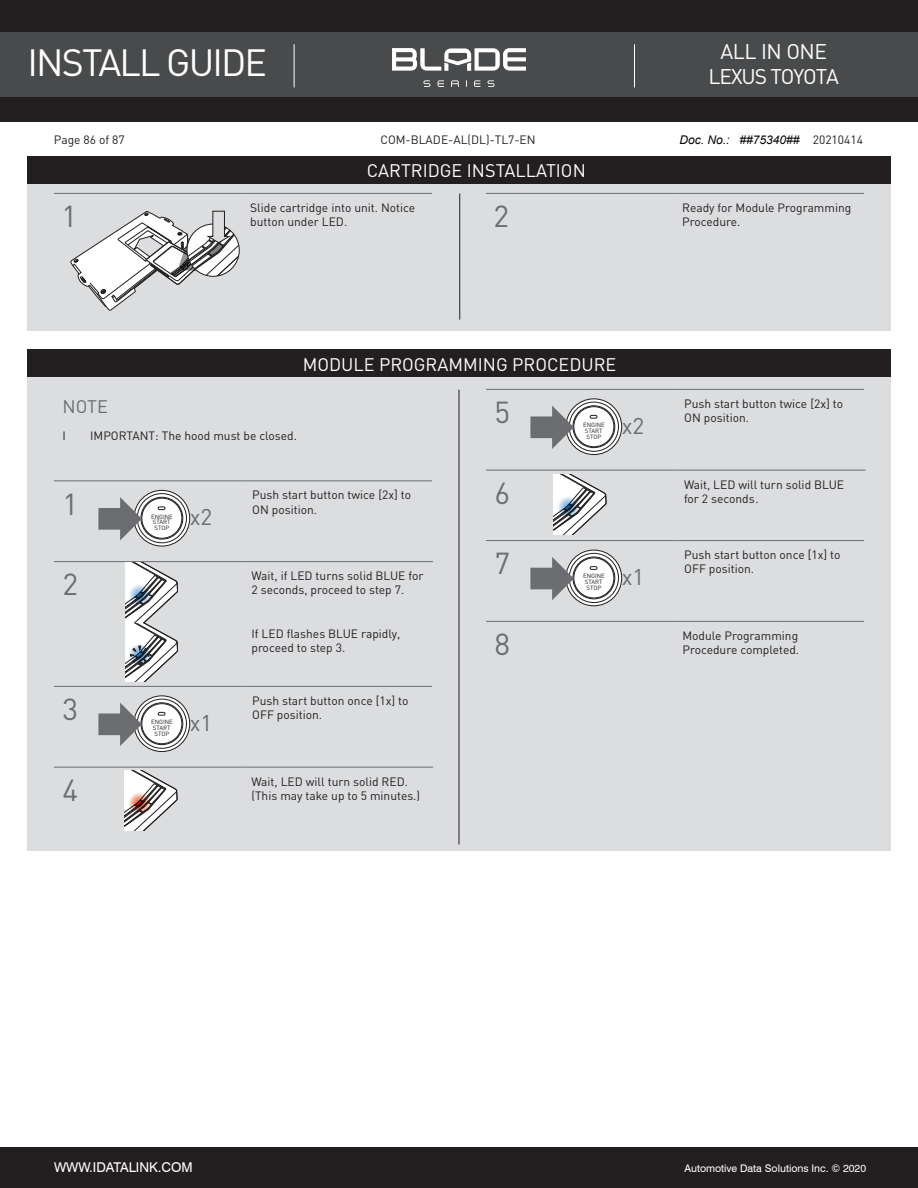
<style>
.page{position:relative;width:918px;height:1188px;background:#fff}
.page>*{position:absolute;margin:0;border:0;box-sizing:border-box;transform-origin:0 0}
.t1{font:37.5px "DIN";letter-spacing:-.05em;color:#fff}
.t2{font:30px "DIN";color:#6c6d70}
.t3{font:22.5px "DIN";color:#6c6d70}
.t4{font:21px "DIN";letter-spacing:-.05em;color:#fff}
.t5{font:18px "DIN";color:#fff}
.t6{font:18px "DIN";color:#6c6d70}
.t7{font:13.5px "Swiss 721 BT";color:#fff}
.t8{font:12px/14.4px "DIN";color:#231f20}
.t9{font:italic 12px "Arial";color:#040503}
.t10{font:10.5px "Swiss 721 BT";color:#fff}
.t11{font:6px/5.8px "DIN";color:#211e1e;text-align:center}
.s1{font-family:"DIN";font-style:normal;color:#231f20}
</style>
<div class="page">
<div style="left:0;top:1147px;width:918px;height:41px;background:#231f20"></div>
<div style="left:0;top:0;width:918px;height:121px;background:#231f20"></div>
<div style="left:0;top:33px;width:918px;height:64px;background:#494a4b"></div>
<hr style="left:294px;top:44px;width:1px;height:43px;background:#fff">
<hr style="left:634px;top:44px;width:1px;height:43px;background:#fff">
<svg style="left:392px;top:48px;width:134px;height:23px"></svg>
<svg style="left:423px;top:80px;width:72px;height:7px"></svg>
<div style="left:27px;top:184px;width:864px;height:147px;background:#dcdddf"></div>
<div style="left:27px;top:156px;width:864px;height:28px;background:#231f20"></div>
<hr style="left:459px;top:194px;width:1px;height:126px;background:#231f20">
<hr style="left:54px;top:193px;width:189px;height:1px;background:#6c6d70">
<hr style="left:243px;top:193px;width:189px;height:1px;background:#6c6d70">
<hr style="left:486px;top:193px;width:189px;height:1px;background:#6c6d70">
<hr style="left:675px;top:193px;width:189px;height:1px;background:#6c6d70">
<svg style="left:70px;top:210px;width:169px;height:101px"></svg>
<div style="left:27px;top:376px;width:864px;height:475px;background:#dcdddf"></div>
<div style="left:27px;top:349px;width:864px;height:28px;background:#231f20"></div>
<hr style="left:459px;top:390px;width:1px;height:455px;background:#231f20">
<hr style="left:486px;top:621px;width:188px;height:1px;background:#6c6d70">
<hr style="left:674px;top:621px;width:190px;height:1px;background:#6c6d70">
<hr style="left:54px;top:480px;width:190px;height:1px;background:#6c6d70">
<hr style="left:244px;top:480px;width:188px;height:1px;background:#6c6d70">
<svg style="left:134px;top:490px;width:56px;height:56px;background:#dfdfdf"></svg>
<div style="left:134px;top:490px;width:56px;height:56px;border:1px solid #211e1e;border-radius:50%"></div>
<div style="left:142px;top:498px;width:40px;height:40px;border:1px solid #211e1e;border-radius:50%"></div>
<div style="left:141px;top:497px;width:42px;height:42px;border:1px solid #211e1e;border-radius:50%"></div>
<div style="left:137px;top:493px;width:50px;height:50px;border:1px solid #211e1e;border-radius:50%"></div>
<svg style="left:158px;top:507px;width:7px;height:3px"></svg>
<hr style="left:486px;top:389px;width:190px;height:1px;background:#6c6d70">
<hr style="left:676px;top:389px;width:188px;height:1px;background:#6c6d70">
<svg style="left:566px;top:399px;width:56px;height:56px;background:#dedddd"></svg>
<div style="left:566px;top:398px;width:56px;height:57px;border:1px solid #211e1e;border-radius:50%"></div>
<div style="left:574px;top:406px;width:40px;height:41px;border:1px solid #211e1e;border-radius:50%"></div>
<div style="left:573px;top:406px;width:42px;height:42px;border:1px solid #211e1e;border-radius:50%"></div>
<div style="left:569px;top:402px;width:50px;height:49px;border:1px solid #211e1e;border-radius:50%"></div>
<svg style="left:590px;top:415px;width:7px;height:3px"></svg>
<hr style="left:486px;top:540px;width:190px;height:1px;background:#6c6d70">
<hr style="left:676px;top:540px;width:188px;height:1px;background:#6c6d70">
<svg style="left:566px;top:550px;width:56px;height:56px;background:#e0e0e0"></svg>
<div style="left:566px;top:550px;width:56px;height:56px;border:1px solid #211e1e;border-radius:50%"></div>
<div style="left:574px;top:558px;width:40px;height:40px;border:1px solid #211e1e;border-radius:50%"></div>
<div style="left:573px;top:557px;width:42px;height:42px;border:1px solid #211e1e;border-radius:50%"></div>
<div style="left:569px;top:553px;width:50px;height:50px;border:1px solid #211e1e;border-radius:50%"></div>
<svg style="left:590px;top:566px;width:7px;height:4px"></svg>
<hr style="left:54px;top:686px;width:190px;height:1px;background:#6c6d70">
<hr style="left:244px;top:686px;width:188px;height:1px;background:#6c6d70">
<svg style="left:134px;top:696px;width:56px;height:56px;background:#dedddd"></svg>
<div style="left:134px;top:695px;width:56px;height:57px;border:1px solid #211e1e;border-radius:50%"></div>
<div style="left:142px;top:703px;width:40px;height:41px;border:1px solid #211e1e;border-radius:50%"></div>
<div style="left:141px;top:703px;width:42px;height:42px;border:1px solid #211e1e;border-radius:50%"></div>
<div style="left:137px;top:699px;width:50px;height:49px;border:1px solid #211e1e;border-radius:50%"></div>
<svg style="left:158px;top:712px;width:7px;height:3px"></svg>
<hr style="left:54px;top:767px;width:189px;height:1px;background:#6c6d70">
<hr style="left:243px;top:767px;width:190px;height:1px;background:#6c6d70">
<svg style="left:125px;top:771px;width:53px;height:59px"></svg>
<svg style="left:128px;top:793px;width:22px;height:21px"></svg>
<hr style="left:54px;top:561px;width:189px;height:1px;background:#6c6d70">
<hr style="left:243px;top:561px;width:190px;height:1px;background:#6c6d70">
<svg style="left:125px;top:563px;width:54px;height:119px"></svg>
<svg style="left:129px;top:584px;width:21px;height:22px"></svg>
<hr style="left:486px;top:470px;width:189px;height:1px;background:#6c6d70">
<hr style="left:675px;top:470px;width:191px;height:1px;background:#6c6d70">
<svg style="left:554px;top:475px;width:53px;height:59px"></svg>
<svg style="left:557px;top:497px;width:22px;height:21px"></svg>
<svg style="left:133px;top:498px;width:9px;height:40px"></svg>
<svg style="left:565px;top:406px;width:9px;height:41px"></svg>
<svg style="left:565px;top:558px;width:9px;height:40px"></svg>
<svg style="left:133px;top:703px;width:9px;height:41px"></svg>
<h1 class="t1" style="left:28px;top:40px;width:241px">INSTALL GUIDE</h1>
<h3 class="t4" style="left:721px;top:38px;width:108px">ALL IN ONE</h3>
<h3 class="t4" style="left:709px;top:64px;width:132px">LEXUS TOYOTA</h3>
<p class="t8" style="left:54px;top:132px;width:72px">Page 86 of 87</p>
<p class="t8" style="left:380px;top:132px;width:157px">COM-BLADE-AL(DL)-TL7-EN</p>
<p class="t9" style="left:679px;top:132px;width:185px">Doc. No.: ##75340## <span class="s1">20210414</span></p>
<h3 class="t5" style="left:367px;top:160px;width:220px">CARTRIDGE INSTALLATION</h3>
<h2 class="t2" style="left:62px;top:198px;width:17px">1</h2>
<p class="t8" style="left:250px;top:200px;width:167px">Slide cartridge into unit. Notice button under LED.</p>
<h2 class="t2" style="left:494px;top:198px;width:17px">2</h2>
<p class="t8" style="left:682px;top:200px;width:171px">Ready for Module Programming<br>Procedure.</p>
<h3 class="t5" style="left:303px;top:353px;width:315px">MODULE PROGRAMMING PROCEDURE</h3>
<h3 class="t6" style="left:63px;top:395px;width:47px">NOTE</h3>
<p class="t8" style="left:63px;top:428px;width:5px">I</p>
<p class="t8" style="left:90px;top:428px;width:208px">IMPORTANT: The hood must be closed.</p>
<h2 class="t2" style="left:495px;top:394px;width:17px">5</h2>
<p class="t8" style="left:684px;top:396px;width:160px">Push start button twice [2x] to<br>ON position.</p>
<p class="t11" style="left:583px;top:422px;width:23px">ENGINE<br>START<br>STOP</p>
<h3 class="t3" style="left:622px;top:412px;width:24px">x2</h3>
<h2 class="t2" style="left:63px;top:485px;width:17px">1</h2>
<p class="t8" style="left:252px;top:488px;width:160px">Push start button twice [2x] to<br>ON position.</p>
<p class="t11" style="left:151px;top:513px;width:23px">ENGINE<br>START<br>STOP</p>
<h3 class="t3" style="left:190px;top:503px;width:24px">x2</h3>
<h2 class="t2" style="left:63px;top:566px;width:17px">2</h2>
<p class="t8" style="left:251px;top:568px;width:173px">Wait, if LED turns solid BLUE for<br>2 seconds, proceed to step 7.</p>
<p class="t8" style="left:251px;top:626px;width:150px">If LED flashes BLUE rapidly, proceed to step 3.</p>
<h2 class="t2" style="left:63px;top:691px;width:17px">3</h2>
<p class="t8" style="left:252px;top:693px;width:158px">Push start button once [1x] to<br>OFF position.</p>
<p class="t11" style="left:151px;top:719px;width:23px">ENGINE<br>START<br>STOP</p>
<h3 class="t3" style="left:190px;top:709px;width:24px">x1</h3>
<h2 class="t2" style="left:63px;top:771px;width:17px">4</h2>
<p class="t8" style="left:251px;top:774px;width:170px">Wait, LED will turn solid RED. (This may take up to 5 minutes.)</p>
<h2 class="t2" style="left:495px;top:474px;width:17px">6</h2>
<p class="t8" style="left:684px;top:477px;width:162px">Wait, LED will turn solid BLUE for 2 seconds.</p>
<h2 class="t2" style="left:495px;top:545px;width:17px">7</h2>
<p class="t8" style="left:684px;top:547px;width:158px">Push start button once [1x] to<br>OFF position.</p>
<p class="t11" style="left:583px;top:573px;width:23px">ENGINE<br>START<br>STOP</p>
<h3 class="t3" style="left:622px;top:563px;width:24px">x1</h3>
<h2 class="t2" style="left:495px;top:626px;width:17px">8</h2>
<p class="t8" style="left:682px;top:628px;width:118px">Module Programming<br>Procedure completed.</p>
<p class="t7" style="left:54px;top:1159px;width:140px">WWW.IDATALINK.COM</p>
<p class="t10" style="left:684px;top:1162px;width:183px">Automotive Data Solutions Inc. © 2020</p>
</div>
